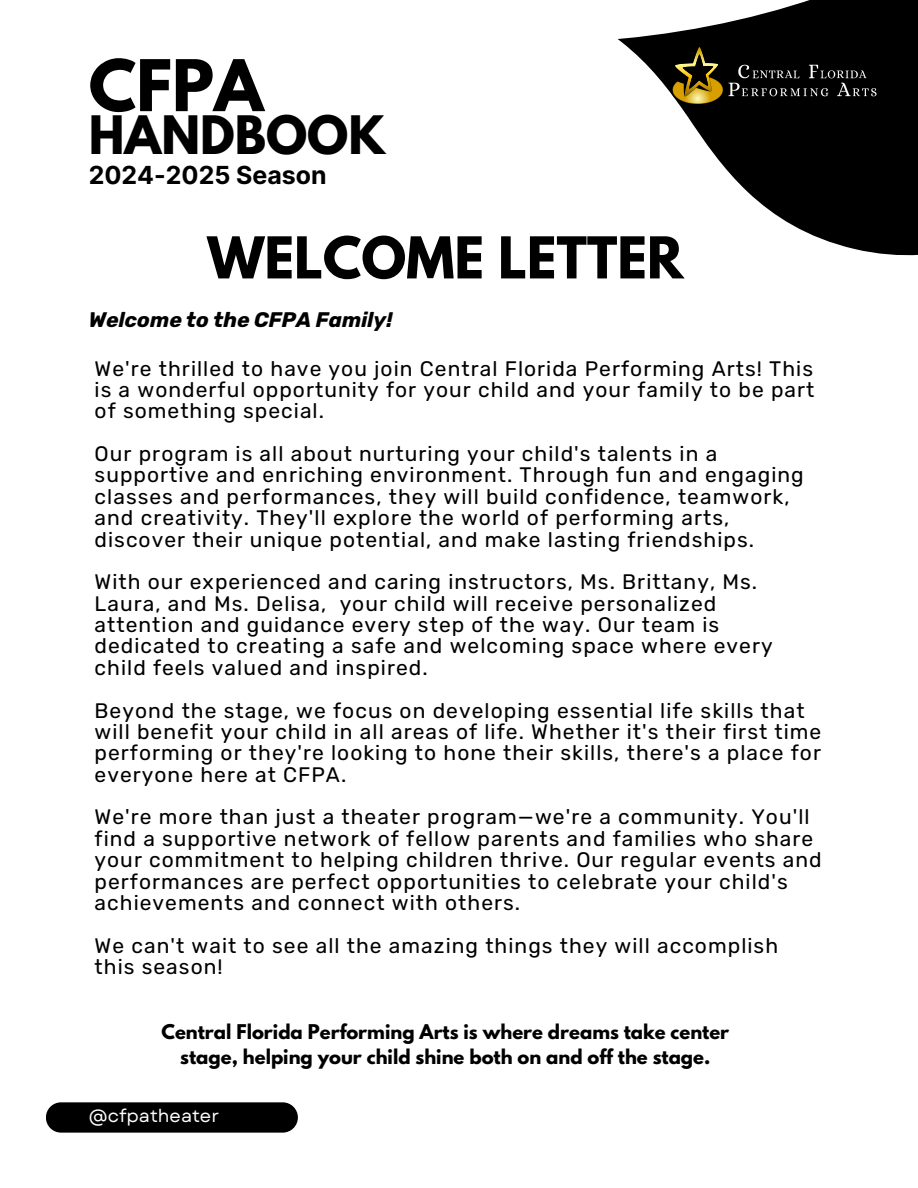
<style>
.page{position:relative;width:918px;height:1188px;background:#fff}
.page>*{position:absolute;margin:0;border:0;box-sizing:border-box;transform-origin:0 0}
.t1{font:700 63.15px "League Spartan";color:#000}
.t2{font:700 51.15px "League Spartan";color:#000}
.t3{font:700 46.95px "League Spartan";color:#000}
.t4{font:700 24.9px "Inter";color:#000}
.t5{font:21px/21.3px "Rubik";letter-spacing:.05em;color:#000}
.t6{font:italic 700 21px "Rubik";color:#000}
.t7{font:700 18px/24.8px "League Spartan";color:#000;text-align:center}
.t8{font:17.85px "Garet";color:#fff}
</style>
<div class="page">
<svg style="left:623px;top:43px;width:295px;height:213px;fill:#000"></svg>
<svg style="left:617px;top:0;width:301px;height:43px;fill:#000"></svg>
<div style="left:46px;top:1102px;width:252px;height:31px;background:#000;border-radius:15px"></div>
<img style="left:727px;top:59px;width:158px;height:43px">
<img style="left:668px;top:47px;width:59px;height:58px">
<p class="t1" style="left:89px;top:54px;width:176px">CFPA</p>
<p class="t3" style="left:89px;top:111px;width:298px">HANDBOOK</p>
<p class="t4" style="left:89px;top:160px;width:239px">2024-2025 Season</p>
<h2 class="t2" style="left:207px;top:232px;width:478px">WELCOME LETTER</h2>
<h3 class="t6" style="left:89px;top:308px;width:305px">Welcome to the CFPA Family!</h3>
<h4 class="t5" style="left:95px;top:358px;width:721px;text-align:justify">We're thrilled to have you join Central Florida Performing Arts! This is a wonderful opportunity for your child and your family to be part of something special.</h4>
<h5 class="t5" style="left:95px;top:443px;width:711px">Our program is all about nurturing your child's talents in a supportive and enriching environment. Through fun and engaging classes and performances, they will build confidence, teamwork, and creativity. They'll explore the world of performing arts, discover their unique potential, and make lasting friendships.</h5>
<h5 class="t5" style="left:95px;top:571px;width:680px">With our experienced and caring instructors, Ms. Brittany, Ms.<br>Laura, and Ms. Delisa, your child will receive personalized attention and guidance every step of the way. Our team is dedicated to creating a safe and welcoming space where every child feels valued and inspired.</h5>
<h5 class="t5" style="left:95px;top:700px;width:728px">Beyond the stage, we focus on developing essential life skills that will benefit your child in all areas of life. Whether it's their first time performing or they're looking to hone their skills, there's a place for everyone here at CFPA.</h5>
<h5 class="t5" style="left:95px;top:807px;width:729px">We're more than just a theater program—we're a community. You'll find a supportive network of fellow parents and families who share your commitment to helping children thrive. Our regular events and performances are perfect opportunities to celebrate your child's achievements and connect with others.</h5>
<h5 class="t5" style="left:95px;top:935px;width:685px">We can't wait to see all the amazing things they will accomplish this season!</h5>
<h2 class="t7" style="left:162px;top:1022px;width:569px">Central Florida Performing Arts is where dreams take center stage, helping your child shine both on and off the stage.</h2>
<h1 class="t8" style="left:89px;top:1103px;width:132px">@cfpatheater</h1>
</div>
